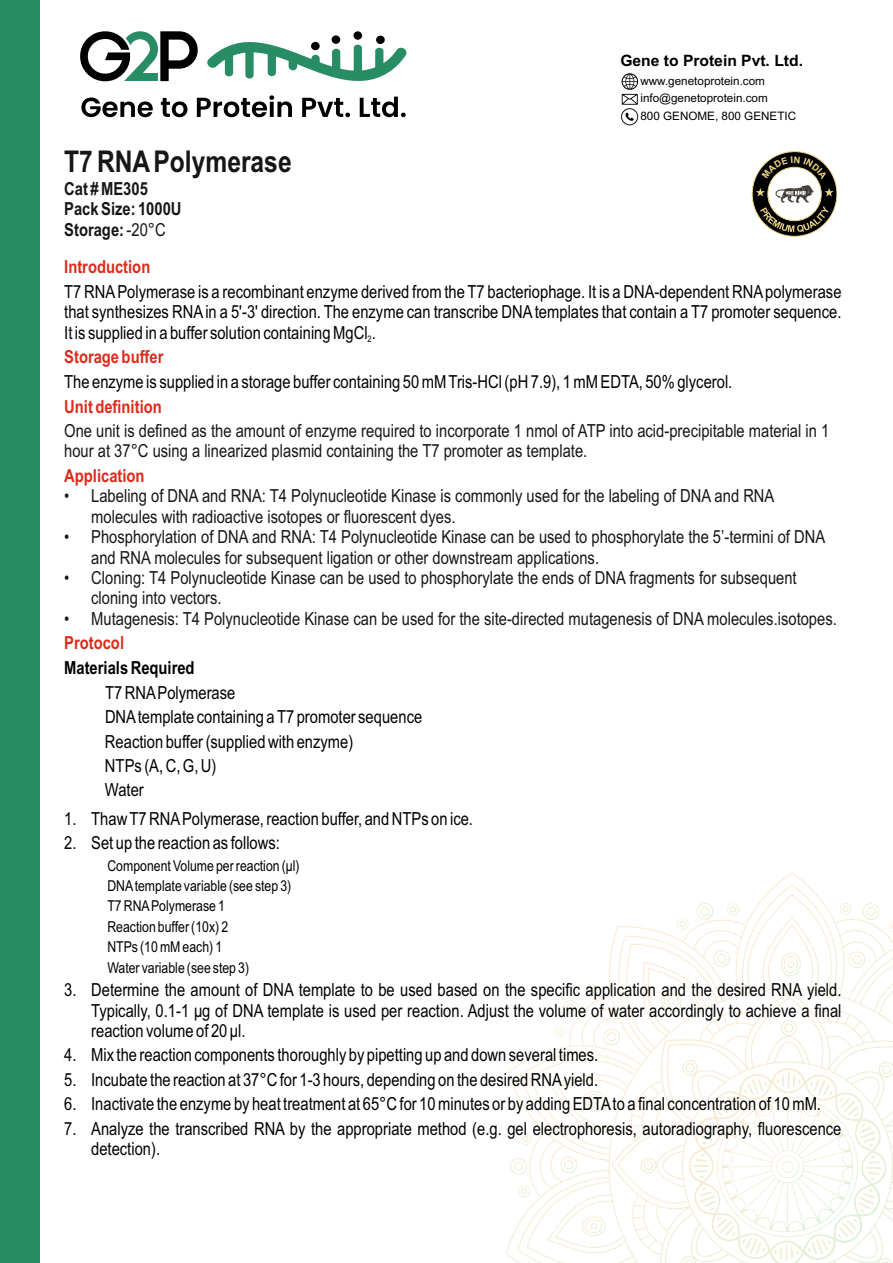
<style>
.page{position:relative;width:893px;height:1263px;background:#fff}
.page>*{position:absolute;margin:0;border:0;box-sizing:border-box;transform-origin:0 0}
.t1{font:700 30px "Arial Narrow";color:#151616}
.t2{font:18px/20.4px "Arial Narrow";color:#000;text-align:justify}
.t3{font:18px/20.4px "Arial Narrow";color:#151616}
.t4{font:700 18px "Arial Narrow";color:#dd2b1c}
.t5{font:700 18px/20.5px "Arial Narrow";color:#151616}
.t6{font:700 18px "Arial Narrow";color:#000}
.t7{font:700 15.6px "Arial";color:#000}
.t8{font:15px/20.4px "Arial Narrow";color:#000}
.t9{font:11.7px/17.5px "Arial";color:#000}
.s1{font-weight:400}
</style>
<div class="page">
<img style="left:506px;top:873px;width:387px;height:390px">
<svg style="left:621px;top:73px;width:17px;height:32px"></svg>
<svg style="left:621px;top:108px;width:17px;height:17px"></svg>
<svg style="left:624px;top:113px;width:10px;height:8px"></svg>
<div style="left:0;top:0;width:39px;height:1263px;background:#288c65"></div>
<svg style="left:207px;top:41px;width:200px;height:40px"></svg>
<div style="left:376px;top:36px;width:9px;height:8px;background:#000;border-radius:50%"></div>
<div style="left:311px;top:42px;width:9px;height:8px;background:#000;border-radius:50%"></div>
<div style="left:353px;top:31px;width:9px;height:9px;background:#000;border-radius:50%"></div>
<div style="left:332px;top:35px;width:8px;height:9px;background:#000;border-radius:50%"></div>
<svg style="left:80px;top:31px;width:118px;height:50px"></svg>
<svg style="left:81px;top:97px;width:72px;height:20px"></svg>
<svg style="left:161px;top:98px;width:26px;height:19px"></svg>
<svg style="left:197px;top:95px;width:95px;height:22px"></svg>
<svg style="left:302px;top:98px;width:48px;height:19px"></svg>
<svg style="left:360px;top:97px;width:46px;height:20px"></svg>
<svg style="left:751px;top:151px;width:87px;height:86px"></svg>
<p class="t7" style="left:620px;top:55px;width:184px">Gene to Protein Pvt. Ltd.</p>
<p class="t9" style="left:640px;top:73px;width:157px">www.genetoprotein.com info@genetoprotein.com<br>800 GENOME, 800 GENETIC</p>
<h1 class="t1" style="left:64px;top:150px;width:229px">T7 RNAPolymerase</h1>
<p class="t5" style="left:64px;top:180px;width:119px">Cat # ME305<br>Pack Size: 1000U<br>Storage: <span class="s1">-20°C</span></p>
<p class="t4" style="left:64px;top:260px;width:88px">Introduction</p>
<p class="t2" style="left:64px;top:283px;width:779px">T7 RNAPolymerase is a recombinant enzyme derived from the T7 bacteriophage. It is a DNA-dependent RNApolymerase that synthesizes RNAin a 5'-3' direction. The enzyme can transcribe DNAtemplates that contain a T7 promoter sequence.<br>It is supplied in a buffer solution containing MgCl .<sub>2</sub></p>
<p class="t4" style="left:64px;top:350px;width:101px">Storage buffer</p>
<p class="t2" style="left:64px;top:373px;width:670px">The enzyme is supplied in a storage buffer containing 50 mM Tris-HCl (pH 7.9), 1 mM EDTA, 50% glycerol.</p>
<p class="t4" style="left:64px;top:399px;width:99px">Unit definition</p>
<p class="t3" style="left:64px;top:422px;width:767px">One unit is defined as the amount of enzyme required to incorporate 1 nmol of ATP into acid-precipitable material in 1 hour at 37°C using a linearized plasmid containing the T7 promoter as template.</p>
<p class="t4" style="left:64px;top:469px;width:82px">Application</p>
<p class="t3" style="left:91px;top:488px;width:685px;text-indent:-27px">• Labeling of DNA and RNA: T4 Polynucleotide Kinase is commonly used for the labeling of DNA and RNA molecules with radioactive isotopes or fluorescent dyes.</p>
<p class="t3" style="left:91px;top:528px;width:736px;text-indent:-27px">• Phosphorylation of DNA and RNA: T4 Polynucleotide Kinase can be used to phosphorylate the 5’-termini of DNA and RNA molecules for subsequent ligation or other downstream applications.</p>
<p class="t3" style="left:91px;top:569px;width:707px;text-indent:-27px">• Cloning: T4 Polynucleotide Kinase can be used to phosphorylate the ends of DNA fragments for subsequent cloning into vectors.</p>
<p class="t3" style="left:64px;top:610px;width:774px">• Mutagenesis: T4 Polynucleotide Kinase can be used for the site-directed mutagenesis of DNA molecules.isotopes.</p>
<p class="t4" style="left:64px;top:636px;width:61px">Protocol</p>
<p class="t6" style="left:64px;top:661px;width:132px">Materials Required</p>
<p class="t2" style="left:105px;top:682px;width:319px;line-height:24.5px;text-align:left">T7 RNAPolymerase<br>DNAtemplate containing a T7 promoter sequence<br>Reaction buffer (supplied with enzyme)<br>NTPs (A, C, G, U)<br>Water</p>
<p class="t2" style="left:64px;top:810px;width:410px">1. Thaw T7 RNAPolymerase, reaction buffer, and NTPs on ice.</p>
<p class="t2" style="left:64px;top:834px;width:217px">2. Set up the reaction as follows:</p>
<p class="t8" style="left:107px;top:856px;width:194px">Component Volume per reaction (μl)<br>DNAtemplate variable (see step 3)<br>T7 RNAPolymerase 1<br>Reaction buffer (10x) 2<br>NTPs (10 mM each) 1<br>Water variable (see step 3)</p>
<p class="t2" style="left:91px;top:981px;width:752px;text-indent:-27px">3. Determine the amount of DNA template to be used based on the specific application and the desired RNA yield.<br>Typically, 0.1-1 μg of DNA template is used per reaction. Adjust the volume of water accordingly to achieve a final reaction volume of 20 μl.</p>
<p class="t2" style="left:64px;top:1046px;width:536px">4. Mix the reaction components thoroughly by pipetting up and down several times.</p>
<p class="t2" style="left:64px;top:1071px;width:535px">5. Incubate the reaction at 37°C for 1-3 hours, depending on the desired RNAyield.</p>
<p class="t2" style="left:64px;top:1095px;width:758px">6. Inactivate the enzyme by heat treatment at 65°C for 10 minutes or by adding EDTAto a final concentration of 10 mM.</p>
<p class="t2" style="left:91px;top:1120px;width:752px;text-indent:-27px">7. Analyze the transcribed RNA by the appropriate method (e.g. gel electrophoresis, autoradiography, fluorescence detection).</p>
</div>
